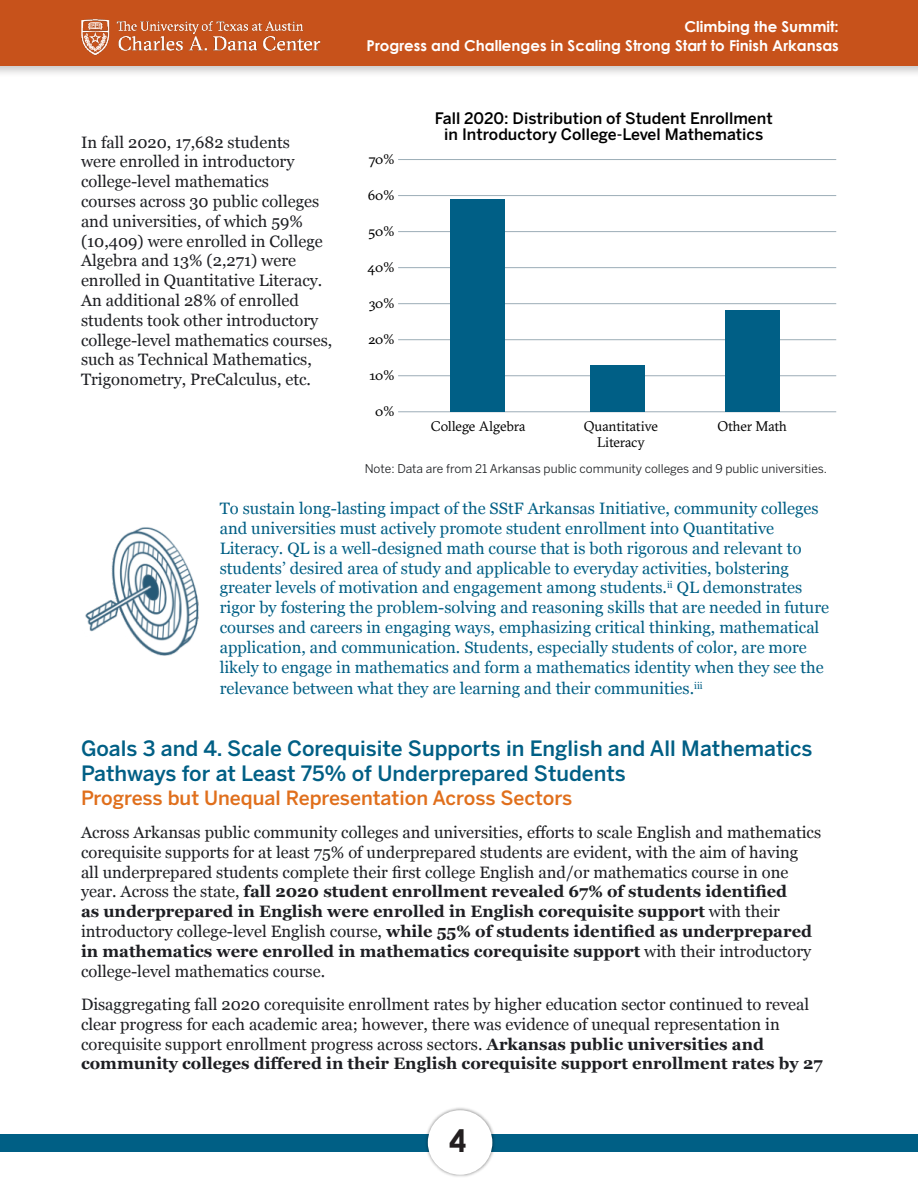
<style>
.page{position:relative;width:918px;height:1188px;background:#fff}
.page>*{position:absolute;margin:0;border:0;box-sizing:border-box;transform-origin:0 0}
.t1{font:700 31.05px "Century Gothic";color:#231f20}
.t2{font:500 21px/25.2px "Benton Sans";color:#005f85}
.t3{font:500 19.5px "Benton Sans";color:#e06f1c}
.t4{font:16.5px/19.8px "Georgia";color:#1e1f23}
.t5{font:16.5px/19.8px "Georgia";color:#005f85}
.t6{font:500 15.75px/15.8px "Benton Sans";color:#000;text-align:center}
.t7{font:700 15px "Century Gothic";color:#fff}
.t8{font:13.95px "GT Sectra";letter-spacing:-.01em;color:#000}
.t9{font:12px "Benton Sans";color:#1b1d20}
.s1{font-weight:700}
</style>
<div class="page">
<hr style="left:398px;top:411px;width:438px;height:1px;background:#9cadb7">
<hr style="left:398px;top:159px;width:438px;height:1px;background:#9cadb7">
<hr style="left:398px;top:375px;width:438px;height:1px;background:#9cadb7">
<hr style="left:398px;top:339px;width:438px;height:1px;background:#9cadb7">
<hr style="left:398px;top:303px;width:438px;height:1px;background:#9cadb7">
<hr style="left:398px;top:267px;width:438px;height:1px;background:#9cadb7">
<hr style="left:398px;top:231px;width:438px;height:1px;background:#9cadb7">
<hr style="left:398px;top:195px;width:438px;height:1px;background:#9cadb7">
<div style="left:450px;top:199px;width:55px;height:213px;background:#005f86"></div>
<div style="left:590px;top:365px;width:55px;height:47px;background:#005f86"></div>
<div style="left:725px;top:310px;width:55px;height:102px;background:#005f86"></div>
<div style="left:0;top:1134px;width:918px;height:18px;background:#005f85"></div>
<img style="left:426px;top:1107px;width:68px;height:70px">
<div style="left:428px;top:1110px;width:64px;height:65px;background:#fff;border-radius:50%"></div>
<div style="left:0;top:0;width:918px;height:79px;background:#231f20;opacity:.25"></div>
<div style="left:0;top:0;width:918px;height:66px;background:#c7521b"></div>
<img style="left:85px;top:527px;width:114px;height:129px">
<img style="left:81px;top:19px;width:240px;height:37px">
<p class="t4" style="left:81px;top:131px;width:253px">In fall 2020, 17,682 students<br>were enrolled in introductory college-level mathematics<br>courses across 30 public colleges and universities, of which 59% (10,409) were enrolled in College<br>Algebra and 13% (2,271) were enrolled in Quantitative Literacy.<br>An additional 28% of enrolled students took other introductory college-level mathematics courses, such as Technical Mathematics,<br>Trigonometry, PreCalculus, etc.</p>
<p class="t7" style="left:685px;top:17px;width:156px">Climbing the Summit:</p>
<p class="t7" style="left:367px;top:36px;width:474px">Progress and Challenges in Scaling Strong Start to Finish Arkansas</p>
<p class="t8" style="left:369px;top:150px;width:27px">70%</p>
<p class="t8" style="left:368px;top:186px;width:28px">60%</p>
<p class="t8" style="left:368px;top:223px;width:27px">50%</p>
<p class="t8" style="left:367px;top:259px;width:28px">40%</p>
<p class="t8" style="left:369px;top:295px;width:27px">30%</p>
<p class="t8" style="left:368px;top:331px;width:27px">20%</p>
<p class="t8" style="left:369px;top:367px;width:26px">10%</p>
<p class="t8" style="left:375px;top:403px;width:21px">0%</p>
<p class="t6" style="left:435px;top:110px;width:339px">Fall 2020: Distribution of Student Enrollment in Introductory College-Level Mathematics</p>
<p class="t8" style="left:431px;top:418px;width:96px">College Algebra</p>
<p class="t8" style="left:584px;top:418px;width:76px">Quantitative</p>
<p class="t8" style="left:717px;top:418px;width:71px">Other Math</p>
<p class="t8" style="left:597px;top:433px;width:49px">Literacy</p>
<p class="t9" style="left:365px;top:461px;width:464px">Note: Data are from 21 Arkansas public community colleges and 9 public universities.</p>
<p class="t5" style="left:220px;top:498px;width:611px">To sustain long-lasting impact of the SStF Arkansas Initiative, community colleges and universities must actively promote student enrollment into Quantitative Literacy. QL is a well-designed math course that is both rigorous and relevant to students’ desired area of study and applicable to everyday activities, bolstering greater levels of motivation and engagement among students.<sup>ii</sup> QL demonstrates rigor by fostering the problem-solving and reasoning skills that are needed in future courses and careers in engaging ways, emphasizing critical thinking, mathematical application, and communication. Students, especially students of color, are more likely to engage in mathematics and form a mathematics identity when they see the</p>
<p class="t5" style="left:220px;top:678px;width:484px">relevance between what they are learning and their communities.<sup>iii</sup></p>
<p class="t2" style="left:81px;top:736px;width:733px">Goals 3 and 4. Scale Corequisite Supports in English and All Mathematics<br>Pathways for at Least 75% of Underprepared Students</p>
<p class="t3" style="left:81px;top:786px;width:493px">Progress but Unequal Representation Across Sectors</p>
<p class="t4" style="left:81px;top:822px;width:742px">Across Arkansas public community colleges and universities, efforts to scale English and mathematics corequisite supports for at least 75% of underprepared students are evident, with the aim of having<br>all underprepared students complete their first college English and/or mathematics course in one year. Across the state, <span class="s1">fall 2020 student enrollment revealed 67% of students identified<br>as underprepared in English were enrolled in English corequisite support</span> with their introductory college-level English course, <span class="s1">while 55% of students identified as underprepared in mathematics were enrolled in mathematics corequisite support</span> with their introductory college-level mathematics course.</p>
<p class="t4" style="left:81px;top:994px;width:743px">Disaggregating fall 2020 corequisite enrollment rates by higher education sector continued to reveal clear progress for each academic area; however, there was evidence of unequal representation in corequisite support enrollment progress across sectors. <span class="s1">Arkansas public universities and community colleges differed in their English corequisite support enrollment rates by 27</span></p>
<p class="t1" style="left:449px;top:1121px;width:19px">4</p>
</div>
